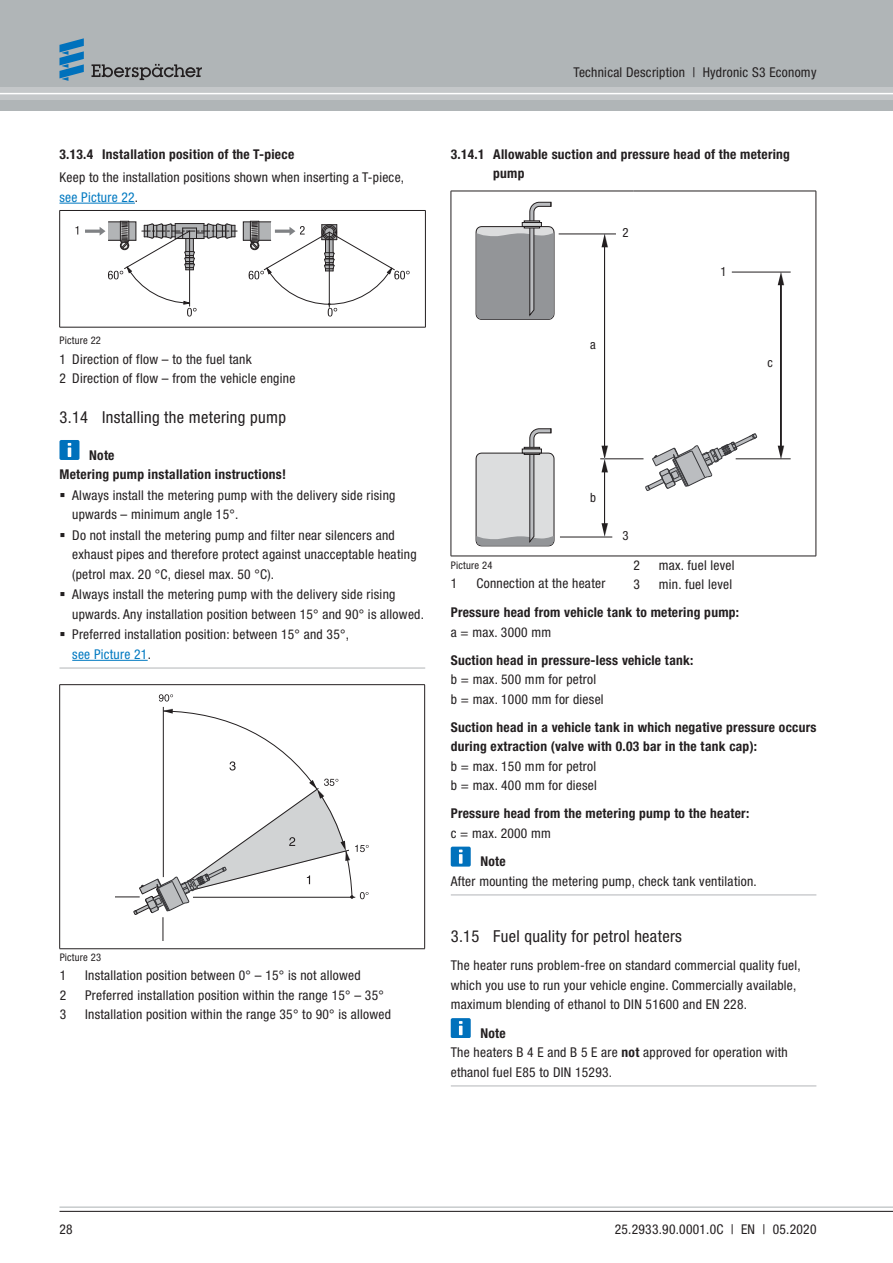
<style>
.page{position:relative;width:893px;height:1263px;background:#fff}
.page>*{position:absolute;margin:0;border:0;box-sizing:border-box;transform-origin:0 0}
.t1{font:condensed 16.5px "Helvetica Neue LTW1 G";letter-spacing:.02em;color:#231f20}
.t2{font:condensed 13.5px/19.5px "Helvetica Neue LTW1 G";letter-spacing:.02em;color:#231f20}
.t3{font:700 condensed 13.5px/19.5px "Helvetica Neue LTW1 G";letter-spacing:.02em;color:#231f20}
.t4{font:condensed 12.75px "Helvetica Neue";color:#231f20}
.t5{font:condensed 10.5px "Helvetica Neue LTW1 G";letter-spacing:.02em;color:#231f20}
.s1{color:#0079c1}
.s2{font-weight:700}
</style>
<div class="page">
<hr style="left:59px;top:203px;width:76px;height:1px;background:#0079c1">
<hr style="left:59px;top:667px;width:366px;height:2px;background:#bbbdc0">
<hr style="left:72px;top:660px;width:76px;height:1px;background:#0079c1">
<hr style="left:59px;top:210px;width:367px;height:1px;background:#231f20">
<hr style="left:59px;top:211px;width:1px;height:116px;background:#231f20">
<hr style="left:425px;top:211px;width:1px;height:116px;background:#231f20">
<hr style="left:59px;top:327px;width:367px;height:1px;background:#231f20">
<svg style="left:85px;top:221px;width:152px;height:96px"></svg>
<svg style="left:75px;top:226px;width:3px;height:9px"></svg>
<svg style="left:243px;top:221px;width:167px;height:96px"></svg>
<div style="left:59px;top:440px;width:20px;height:20px;background:#0071bc;border-radius:2px"></div>
<svg style="left:68px;top:443px;width:3px;height:14px"></svg>
<hr style="left:59px;top:684px;width:366px;height:1px;background:#231f20">
<hr style="left:59px;top:685px;width:1px;height:264px;background:#231f20">
<hr style="left:424px;top:685px;width:1px;height:264px;background:#231f20">
<hr style="left:59px;top:949px;width:366px;height:1px;background:#231f20">
<hr style="left:163px;top:707px;width:1px;height:170px;background:#231f20">
<svg style="left:159px;top:694px;width:14px;height:8px"></svg>
<svg style="left:115px;top:709px;width:254px;height:231px"></svg>
<hr style="left:451px;top:894px;width:365px;height:1px;background:#bbbdc0">
<hr style="left:451px;top:1085px;width:365px;height:1px;background:#bbbdc0">
<hr style="left:451px;top:191px;width:182px;height:1px;background:#231f20">
<hr style="left:451px;top:191px;width:1px;height:365px;background:#231f20">
<hr style="left:633px;top:191px;width:183px;height:1px;background:#231f20">
<hr style="left:816px;top:191px;width:1px;height:365px;background:#231f20">
<hr style="left:451px;top:556px;width:365px;height:1px;background:#231f20">
<hr style="left:604px;top:466px;width:1px;height:63px;background:#231f20">
<svg style="left:601px;top:523px;width:7px;height:13px"></svg>
<svg style="left:778px;top:273px;width:6px;height:12px"></svg>
<hr style="left:780px;top:279px;width:1px;height:173px;background:#231f20">
<svg style="left:778px;top:446px;width:6px;height:12px"></svg>
<hr style="left:600px;top:458px;width:43px;height:1px;background:#231f20">
<hr style="left:732px;top:272px;width:59px;height:1px;background:#231f20">
<hr style="left:736px;top:458px;width:55px;height:1px;background:#231f20">
<svg style="left:601px;top:235px;width:7px;height:12px"></svg>
<hr style="left:604px;top:241px;width:1px;height:211px;background:#231f20">
<svg style="left:601px;top:446px;width:7px;height:26px"></svg>
<hr style="left:559px;top:234px;width:57px;height:1px;background:#231f20">
<hr style="left:560px;top:537px;width:52px;height:1px;background:#231f20">
<svg style="left:475px;top:202px;width:80px;height:118px"></svg>
<hr style="left:522px;top:223px;width:19px;height:3px;background:#d1d3d4">
<div style="left:522px;top:222px;width:20px;height:5px;border:1px solid #231f20"></div>
<svg style="left:475px;top:428px;width:80px;height:119px"></svg>
<svg style="left:645px;top:433px;width:112px;height:58px"></svg>
<div style="left:451px;top:847px;width:20px;height:19px;background:#0071bc;border-radius:2px"></div>
<svg style="left:459px;top:850px;width:3px;height:14px"></svg>
<div style="left:451px;top:1018px;width:20px;height:20px;background:#0071bc;border-radius:2px"></div>
<svg style="left:459px;top:1021px;width:3px;height:14px"></svg>
<hr style="left:59px;top:1207px;width:834px;height:1px;background:#b0b5b7">
<hr style="left:59px;top:1211px;width:834px;height:1px;background:#231f20">
<div style="left:0;top:0;width:893px;height:111px;background:#b0b5b7"></div>
<div style="left:0;top:87px;width:893px;height:13px;background:#c4c7c9"></div>
<svg style="left:91px;top:64px;width:111px;height:16px"></svg>
<svg style="left:59px;top:38px;width:25px;height:43px"></svg>
<hr style="left:0;top:93px;width:893px;height:1px;background:#fff">
<p class="t2" style="left:573px;top:63px;width:244px">Technical Description | Hydronic S3 Economy</p>
<p class="t3" style="left:59px;top:145px;width:236px">3.13.4 Installation position of the T-piece</p>
<p class="t2" style="left:59px;top:169px;width:346px">Keep to the installation positions shown when inserting a T-piece, <span class="s1">see Picture 22</span>.</p>
<p class="t5" style="left:59px;top:337px;width:43px">Picture 22</p>
<p class="t2" style="left:59px;top:350px;width:237px">1 Direction of flow – to the fuel tank<br>2 Direction of flow – from the vehicle engine</p>
<p class="t1" style="left:59px;top:411px;width:228px">3.14 Installing the metering pump</p>
<p class="t3" style="left:59px;top:446px;width:228px;text-indent:30px">Note<br>Metering pump installation instructions!</p>
<p class="t2" style="left:72px;top:486px;width:353px;line-height:20px">Always install the metering pump with the delivery side rising upwards – minimum angle 15°.<br>Do not install the metering pump and filter near silencers and exhaust pipes and therefore protect against unacceptable heating (petrol max. 20 °C, diesel max. 50 °C).<br>Always install the metering pump with the delivery side rising upwards. Any installation position between 15° and 90° is allowed.<br>Preferred installation position: between 15° and 35°,<br><span class="s1">see Picture 21</span>.</p>
<p class="t5" style="left:60px;top:953px;width:43px">Picture 23</p>
<p class="t2" style="left:60px;top:967px;width:8px">1</p>
<p class="t2" style="left:85px;top:967px;width:277px">Installation position between 0° – 15° is not allowed</p>
<p class="t2" style="left:60px;top:986px;width:8px">2</p>
<p class="t2" style="left:85px;top:986px;width:300px">Preferred installation position within the range 15° – 35°</p>
<p class="t2" style="left:60px;top:1006px;width:8px">3</p>
<p class="t2" style="left:85px;top:1006px;width:307px">Installation position within the range 35° to 90° is allowed</p>
<p class="t3" style="left:493px;top:145px;width:298px;text-indent:-43px">3.14.1 Allowable suction and pressure head of the metering pump</p>
<p class="t4" style="left:622px;top:228px;width:8px">2</p>
<p class="t4" style="left:590px;top:340px;width:7px">a</p>
<p class="t4" style="left:590px;top:493px;width:7px">b</p>
<p class="t4" style="left:622px;top:531px;width:8px">3</p>
<p class="t4" style="left:720px;top:266px;width:8px">1</p>
<p class="t4" style="left:767px;top:358px;width:7px">c</p>
<p class="t2" style="left:633px;top:556px;width:8px">2</p>
<p class="t2" style="left:659px;top:556px;width:77px">max. fuel level</p>
<p class="t2" style="left:633px;top:576px;width:8px">3</p>
<p class="t2" style="left:659px;top:576px;width:75px">min. fuel level</p>
<p class="t3" style="left:451px;top:604px;width:290px">Pressure head from vehicle tank to metering pump:</p>
<p class="t2" style="left:451px;top:623px;width:102px">a = max. 3000 mm</p>
<p class="t3" style="left:451px;top:652px;width:244px">Suction head in pressure-less vehicle tank:</p>
<p class="t2" style="left:451px;top:671px;width:154px">b = max. 500 mm for petrol b = max. 1000 mm for diesel</p>
<p class="t3" style="left:451px;top:719px;width:367px">Suction head in a vehicle tank in which negative pressure occurs during extraction (valve with 0.03 bar in the tank cap):</p>
<p class="t2" style="left:451px;top:757px;width:148px">b = max. 150 mm for petrol b = max. 400 mm for diesel</p>
<p class="t3" style="left:451px;top:805px;width:300px">Pressure head from the metering pump to the heater:</p>
<p class="t2" style="left:451px;top:824px;width:102px">c = max. 2000 mm</p>
<p class="t3" style="left:480px;top:853px;width:27px">Note</p>
<p class="t2" style="left:451px;top:872px;width:308px">After mounting the metering pump, check tank ventilation.</p>
<p class="t5" style="left:451px;top:561px;width:43px">Picture 24</p>
<p class="t2" style="left:451px;top:575px;width:8px">1</p>
<p class="t2" style="left:476px;top:575px;width:130px">Connection at the heater</p>
<p class="t1" style="left:451px;top:931px;width:233px">3.15 Fuel quality for petrol heaters</p>
<p class="t2" style="left:451px;top:957px;width:351px">The heater runs problem-free on standard commercial quality fuel, which you use to run your vehicle engine. Commercially available, maximum blending of ethanol to DIN 51600 and EN 228.</p>
<p class="t2" style="left:451px;top:1024px;width:339px;text-indent:30px"><span class="s2">Note<br></span>The heaters B 4 E and B 5 E are <span class="s2">not</span> approved for operation with ethanol fuel E85 to DIN 15293.</p>
<p class="t2" style="left:59px;top:1221px;width:15px">28</p>
<p class="t2" style="left:615px;top:1221px;width:203px">25.2933.90.0001.0C | EN | 05.2020</p>
</div>
